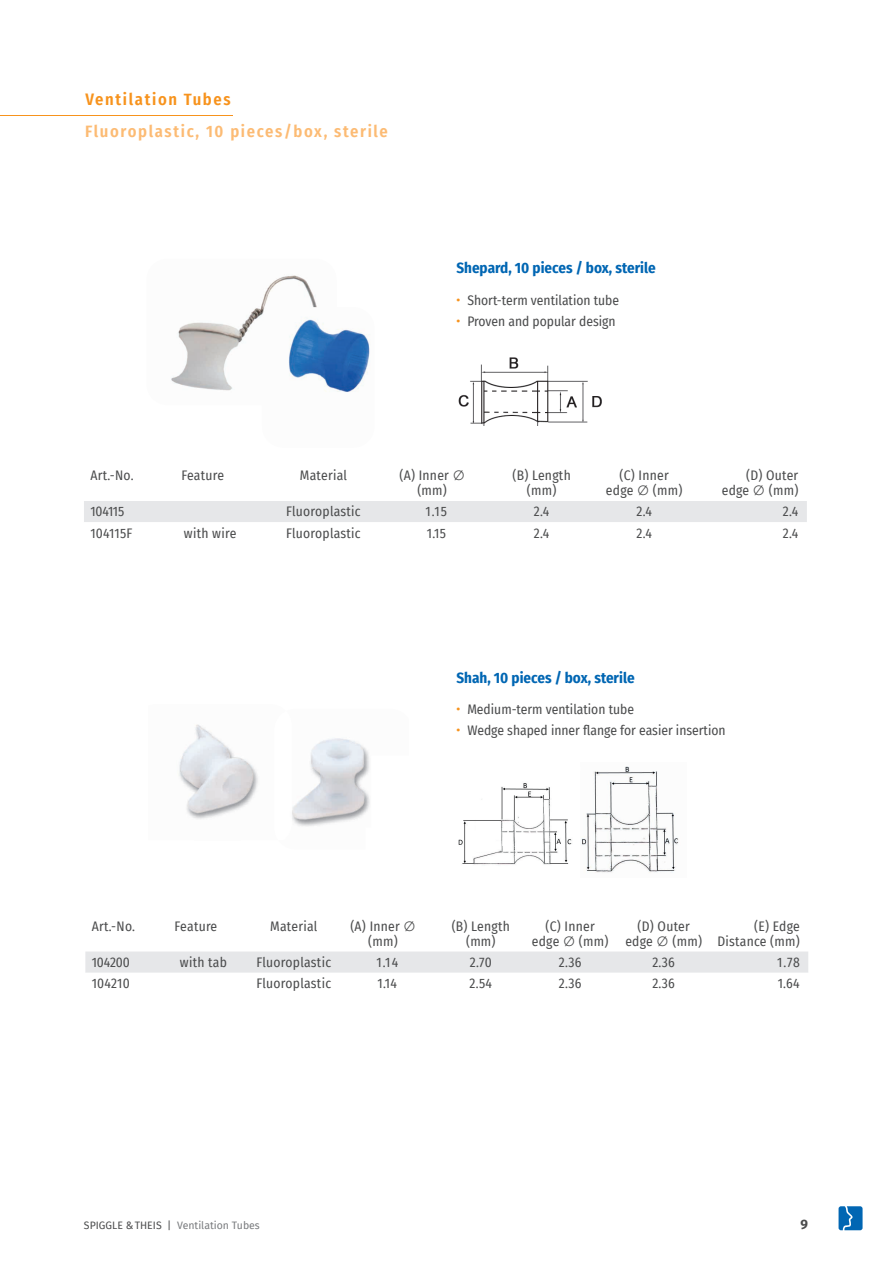
<style>
.page{position:relative;width:893px;height:1263px;background:#fff}
.page>*{position:absolute;margin:0;border:0;box-sizing:border-box;transform-origin:0 0}
.t1{font:600 16.5px "Fira Sans Condensed";letter-spacing:.1em;color:#fcbb74}
.t2{font:600 16.5px "Fira Sans Condensed";letter-spacing:.1em;color:#f7931d}
.t3{font:700 15px "Fira Sans Condensed";color:#0166b3}
.t4{font:13.5px/15px "Fira Sans Condensed";letter-spacing:.015em;color:#4b4c4d;text-align:center}
.t5{font:700 13.5px "Fira Sans";color:#4b4c4d}
.t6{font:10.5px "Fira Sans";color:#797b7e}
.s1{font-weight:700;font-size:16.5px;color:#f7931d}
.s2{color:#4b4c4d}
</style>
<div class="page">
<img style="left:458px;top:783px;width:114px;height:82px">
<img style="left:581px;top:766px;width:98px;height:107px">
<svg style="left:85px;top:951px;width:723px;height:22px;background:#e7e7e9"></svg>
<img style="left:458px;top:357px;width:144px;height:69px">
<div style="left:84px;top:501px;width:723px;height:21px;background:#e6e7e9"></div>
<img style="left:171px;top:275px;width:146px;height:116px">
<img style="left:179px;top:725px;width:79px;height:94px">
<img style="left:292px;top:738px;width:78px;height:89px">
<img style="left:262px;top:307px;width:108px;height:85px">
<svg style="left:838px;top:1206px;width:24px;height:24px"></svg>
<hr style="left:0;top:116px;width:233px;height:1px;background:#f7931d">
<p class="t2" style="left:85px;top:86px;width:147px">Ventilation Tubes</p>
<p class="t1" style="left:85px;top:117px;width:304px">Fluoroplastic, 10 pieces/box, sterile</p>
<p class="t3" style="left:456px;top:255px;width:201px">Shepard, 10 pieces / box, sterile</p>
<p class="t4" style="left:456px;top:289px;width:164px;line-height:21px;text-align:left"><span class="s1">·</span> Short-term ventilation tube <span class="s1">·</span> Proven and popular design</p>
<p class="t4" style="left:90px;top:467px;width:45px">Art.-No.</p>
<p class="t4" style="left:181px;top:467px;width:44px">Feature</p>
<p class="t4" style="left:300px;top:467px;width:49px">Material</p>
<p class="t4" style="left:399px;top:467px;width:67px">(A) Inner ∅ (mm)</p>
<p class="t4" style="left:512px;top:467px;width:60px">(B) Length (mm)</p>
<p class="t4" style="left:606px;top:467px;width:78px">(C) Inner edge ∅ (mm)</p>
<p class="t4" style="left:722px;top:467px;width:78px;text-align:right">(D) Outer edge ∅ (mm)</p>
<p class="t4" style="left:90px;top:504px;width:35px">104115</p>
<p class="t4" style="left:286px;top:504px;width:76px">Fluoroplastic</p>
<p class="t4" style="left:426px;top:504px;width:23px">1.15</p>
<p class="t4" style="left:534px;top:504px;width:17px">2.4</p>
<p class="t4" style="left:636px;top:504px;width:17px">2.4</p>
<p class="t4" style="left:783px;top:504px;width:17px">2.4</p>
<p class="t4" style="left:90px;top:525px;width:44px">104115F</p>
<p class="t4" style="left:184px;top:525px;width:54px">with wire</p>
<p class="t4" style="left:286px;top:525px;width:76px">Fluoroplastic</p>
<p class="t4" style="left:427px;top:525px;width:21px">1.15</p>
<p class="t4" style="left:534px;top:525px;width:17px">2.4</p>
<p class="t4" style="left:636px;top:525px;width:17px">2.4</p>
<p class="t4" style="left:783px;top:525px;width:17px">2.4</p>
<p class="t3" style="left:456px;top:665px;width:180px">Shah, 10 pieces / box, sterile</p>
<p class="t4" style="left:456px;top:698px;width:271px;line-height:21px;text-align:left"><span class="s1">·</span> Medium-term ventilation tube<br><span class="s1">·</span> Wedge shaped inner flange for easier insertion</p>
<p class="t4" style="left:92px;top:918px;width:45px">Art.-No.</p>
<p class="t4" style="left:175px;top:918px;width:44px">Feature</p>
<p class="t4" style="left:270px;top:918px;width:49px">Material</p>
<p class="t4" style="left:350px;top:918px;width:67px">(A) Inner ∅ (mm)</p>
<p class="t4" style="left:452px;top:918px;width:60px">(B) Length (mm)</p>
<p class="t4" style="left:532px;top:918px;width:78px">(C) Inner edge ∅ (mm)</p>
<p class="t4" style="left:625px;top:918px;width:78px">(D) Outer edge ∅ (mm)</p>
<p class="t4" style="left:717px;top:918px;width:84px;text-align:right">(E) Edge<br>Distance (mm)</p>
<p class="t4" style="left:92px;top:954px;width:40px">104200</p>
<p class="t4" style="left:180px;top:954px;width:48px">with tab</p>
<p class="t4" style="left:256px;top:954px;width:76px">Fluoroplastic</p>
<p class="t4" style="left:376px;top:954px;width:23px">1.14</p>
<p class="t4" style="left:470px;top:954px;width:23px">2.70</p>
<p class="t4" style="left:559px;top:954px;width:24px">2.36</p>
<p class="t4" style="left:652px;top:954px;width:24px">2.36</p>
<p class="t4" style="left:777px;top:954px;width:24px">1.78</p>
<p class="t4" style="left:92px;top:975px;width:39px">104210</p>
<p class="t4" style="left:256px;top:975px;width:76px">Fluoroplastic</p>
<p class="t4" style="left:378px;top:975px;width:21px">1.14</p>
<p class="t4" style="left:470px;top:975px;width:24px">2.54</p>
<p class="t4" style="left:559px;top:975px;width:24px">2.36</p>
<p class="t4" style="left:652px;top:975px;width:24px">2.36</p>
<p class="t4" style="left:778px;top:975px;width:24px">1.64</p>
<p class="t6" style="left:84px;top:1217px;width:177px"><span class="s2">SPIGGLE &amp; THEIS |</span> Ventilation Tubes</p>
<p class="t5" style="left:800px;top:1212px;width:9px">9</p>
</div>
